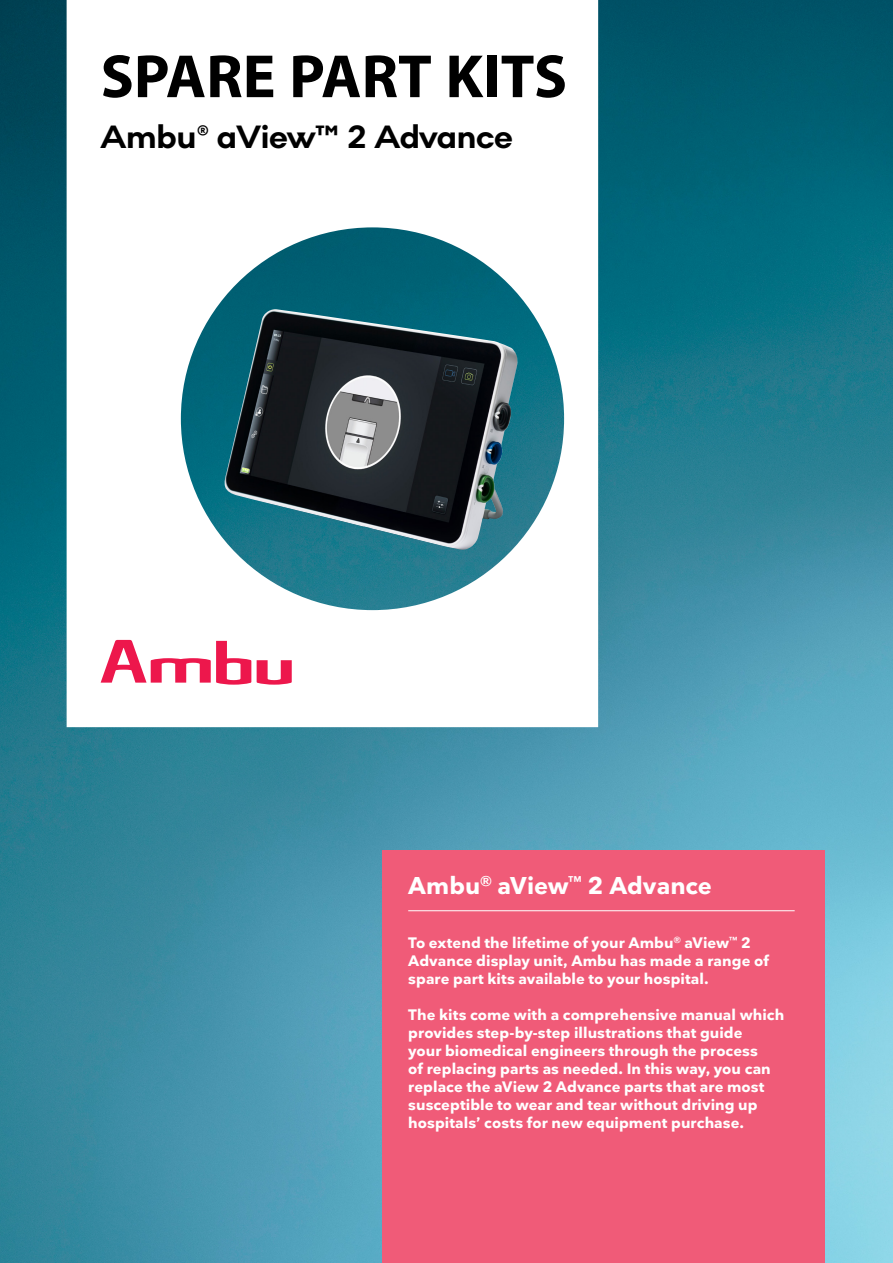
<style>
.page{position:relative;width:893px;height:1263px;background:#fff}
.page>*{position:absolute;margin:0;border:0;box-sizing:border-box;transform-origin:0 0}
.t1{font:700 61.5px "Myriad Pro";color:#000}
.t2{font:700 33px "Noir No 1";letter-spacing:-.01em;color:#000}
.t3{font:700 24px "Nationale";letter-spacing:-.005em;color:#fff}
.t4{font:700 15px/18px "Nationale";letter-spacing:.005em;color:#fff}
</style>
<div class="page">
<img style="left:0;top:0;width:893px;height:1263px">
<svg style="left:67px;top:0;width:531px;height:727px"></svg>
<div style="left:383px;top:850px;width:442px;height:413px;background:#f05b78"></div>
<img style="left:224px;top:309px;width:294px;height:241px">
<svg style="left:257px;top:660px;width:35px;height:25px"></svg>
<svg style="left:101px;top:640px;width:150px;height:45px"></svg>
<hr style="left:408px;top:910px;width:387px;height:1px;background:#fff">
<h1 class="t1" style="left:101px;top:36px;width:468px">SPARE PART KITS</h1>
<h2 class="t2" style="left:101px;top:112px;width:414px">Ambu® aView™ 2 Advance</h2>
<h3 class="t3" style="left:408px;top:870px;width:305px">Ambu<sup>®</sup> aView<sup>™</sup> 2 Advance</h3>
<p class="t4" style="left:408px;top:933px;width:362px">To extend the lifetime of your Ambu<sup>®</sup> aView<sup>™</sup> 2<br>Advance display unit, Ambu has made a range of spare part kits available to your hospital.</p>
<p class="t4" style="left:408px;top:1005px;width:378px">The kits come with a comprehensive manual which provides step-by-step illustrations that guide<br>your biomedical engineers through the process<br>of replacing parts as needed. In this way, you can replace the aView 2 Advance parts that are most susceptible to wear and tear without driving up hospitals’ costs for new equipment purchase.</p>
</div>
